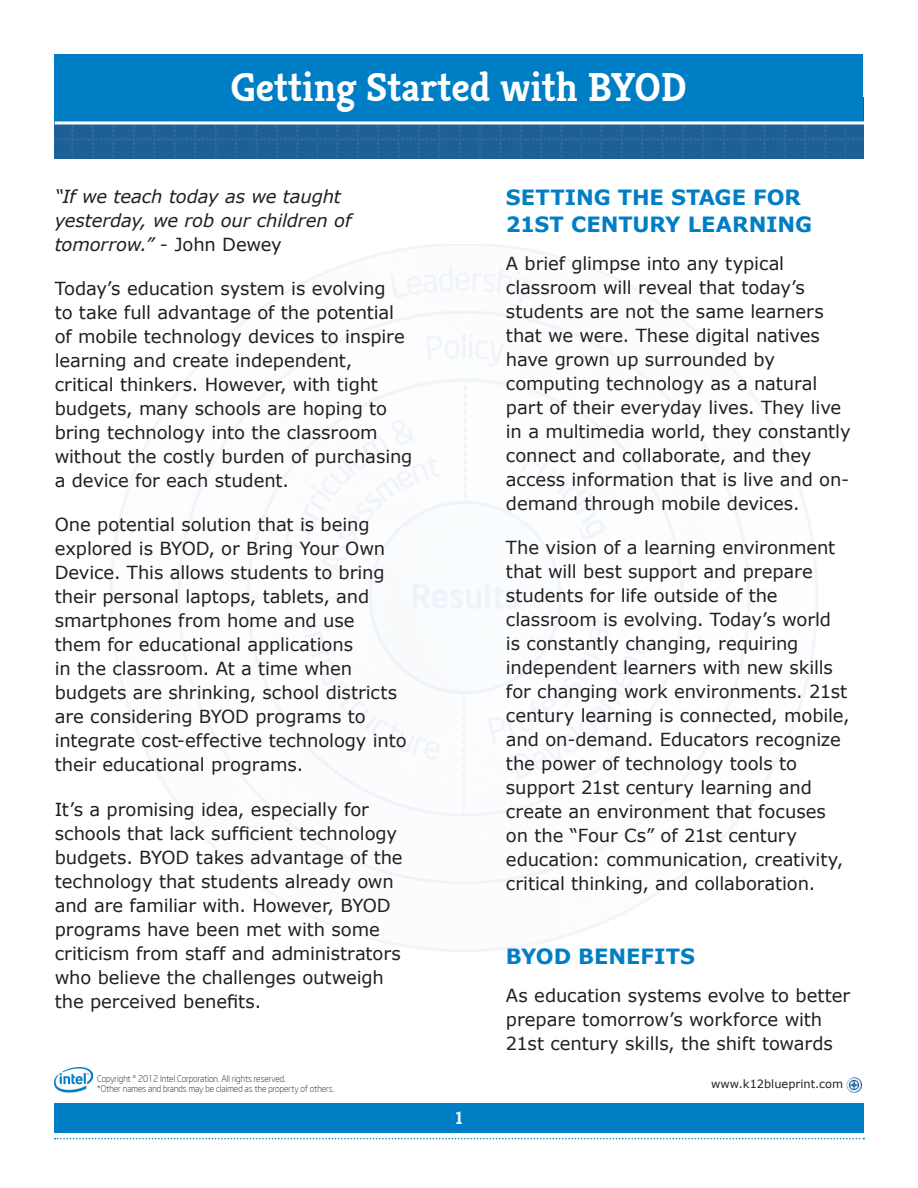
<style>
.page{position:relative;width:918px;height:1188px;background:#fff}
.page>*{position:absolute;margin:0;border:0;box-sizing:border-box;transform-origin:0 0}
._01a_Document_Title{font:700 40.5px "Kreon";color:#fff}
._02a-Body_Subhead_Le{font:700 21px/27px "Verdana";letter-spacing:-.005em;color:#007ec5}
._03-Body_Text{font:18px/24px "Verdana";letter-spacing:-.005em;color:#231f20}
._03-Body_Text-2{font:italic 18px/24px "Verdana";letter-spacing:-.01em;color:#231f20}
.t1{font:700 18px "Kreon";color:#fff}
.t2{font:11.4px "Verdana";color:#231f20}
.t3{font:300 9px/10.8px "Neo Sans Intel";color:#231f20}
.s1{font-style:normal}
</style>
<div class="page">
<img style="left:55px;top:124px;width:808px;height:35px">
<div style="left:55px;top:54px;width:808px;height:69px;background:#007ec5"></div>
<hr style="left:55px;top:122px;width:810px;height:2px;background:#fff">
<img style="left:847px;top:1077px;width:15px;height:16px">
<svg style="left:55px;top:1138px;width:809px;height:1px"></svg>
<div style="left:54px;top:1104px;width:810px;height:29px;background:#007ec5"></div>
<img style="left:54px;top:1067px;width:38px;height:26px">
<p class="_01a_Document_Title" style="left:231px;top:61px;width:457px">Getting Started with BYOD</p>
<p class="_03-Body_Text-2" style="left:55px;top:184px;width:298px">“If we teach today as we taught yesterday, we rob our children of tomorrow.” <span class="s1">- John Dewey</span></p>
<p class="_03-Body_Text" style="left:55px;top:276px;width:359px">Today’s education system is evolving<br>to take full advantage of the potential of mobile technology devices to inspire learning and create independent, critical thinkers. However, with tight budgets, many schools are hoping to bring technology into the classroom without the costly burden of purchasing a device for each student.</p>
<p class="_03-Body_Text" style="left:55px;top:513px;width:353px">One potential solution that is being explored is BYOD, or Bring Your Own Device. This allows students to bring their personal laptops, tablets, and smartphones from home and use<br>them for educational applications<br>in the classroom. At a time when budgets are shrinking, school districts are considering BYOD programs to integrate cost-effective technology into their educational programs.</p>
<p class="_03-Body_Text" style="left:55px;top:797px;width:349px">It’s a promising idea, especially for schools that lack sufficient technology budgets. BYOD takes advantage of the technology that students already own and are familiar with. However, BYOD programs have been met with some criticism from staff and administrators who believe the challenges outweigh the perceived benefits.</p>
<p class="t3" style="left:97px;top:1073px;width:238px">Copyright © 2012 Intel Corporation. All rights reserved.<br>*Other names and brands may be claimed as the property of others.</p>
<p class="t1" style="left:456px;top:1107px;width:8px">1</p>
<p class="_02a-Body_Subhead_Le" style="left:506px;top:183px;width:308px">SETTING THE STAGE FOR<br>21ST CENTURY LEARNING</p>
<p class="_03-Body_Text" style="left:506px;top:251px;width:346px">A brief glimpse into any typical classroom will reveal that today’s students are not the same learners that we were. These digital natives have grown up surrounded by computing technology as a natural part of their everyday lives. They live in a multimedia world, they constantly connect and collaborate, and they access information that is live and on&shy;demand through mobile devices.</p>
<p class="_03-Body_Text" style="left:506px;top:535px;width:345px">The vision of a learning environment that will best support and prepare students for life outside of the classroom is evolving. Today’s world is constantly changing, requiring independent learners with new skills for changing work environments. 21st century learning is connected, mobile, and on-demand. Educators recognize the power of technology tools to support 21st century learning and create an environment that focuses on the “Four Cs” of 21st century education: communication, creativity, critical thinking, and collaboration.</p>
<p class="_02a-Body_Subhead_Le" style="left:506px;top:942px;width:191px">BYOD BENEFITS</p>
<p class="_03-Body_Text" style="left:506px;top:983px;width:346px">As education systems evolve to better prepare tomorrow’s workforce with<br>21st century skills, the shift towards</p>
<p class="t2" style="left:711px;top:1077px;width:133px">www.k12blueprint.com</p>
</div>
